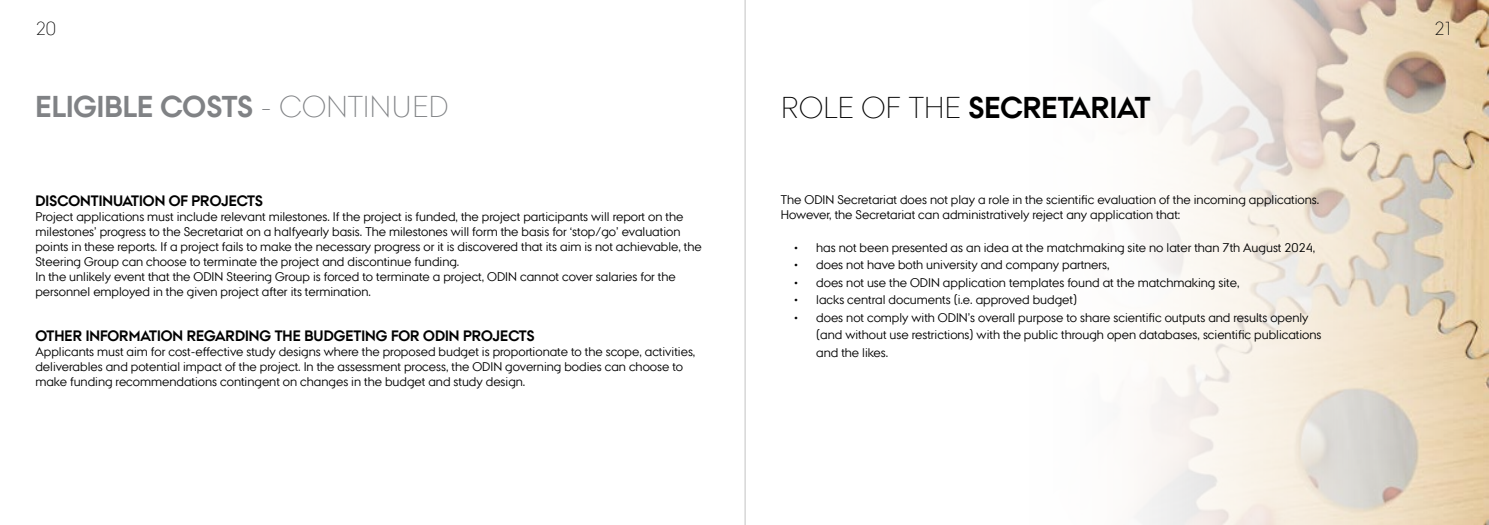
<style>
.page{position:relative;width:1489px;height:525px;background:#fff}
.page>*{position:absolute;margin:0;border:0;box-sizing:border-box;transform-origin:0 0}
.t1{font:700 30px "AU Passata";color:#808285}
.t2{font:700 30px "AU Passata";color:#000}
.t3{font:300 18.75px "AU Passata";color:#000}
.t4{font:700 15px "AU Passata";color:#000}
.t5{font:12.5px/15px "AU Passata";color:#000}
.s1{font-weight:300}
</style>
<div class="page">
<img style="left:745px;top:1px;width:743px;height:523px">
<hr style="left:744px;top:0;width:1px;height:524px;background:#000">
<h2 class="t3" style="left:35px;top:17px;width:22px">20</h2>
<h2 class="t3" style="left:1434px;top:17px;width:21px">21</h2>
<h1 class="t1" style="left:35px;top:89px;width:414px">ELIGIBLE COSTS <span class="s1">- CONTINUED</span></h1>
<h1 class="t2" style="left:781px;top:90px;width:371px"><span class="s1">ROLE OF THE</span> SECRETARIAT</h1>
<p class="t4" style="left:35px;top:192px;width:229px">DISCONTINUATION OF PROJECTS</p>
<p class="t5" style="left:35px;top:209px;width:668px">Project applications must include relevant milestones. If the project is funded, the project participants will report on the milestones’ progress to the Secretariat on a halfyearly basis. The milestones will form the basis for ‘stop/go’ evaluation points in these reports. If a project fails to make the necessary progress or it is discovered that its aim is not achievable, the Steering Group can choose to terminate the project and discontinue funding.<br>In the unlikely event that the ODIN Steering Group is forced to terminate a project, ODIN cannot cover salaries for the personnel employed in the given project after its termination.</p>
<p class="t4" style="left:35px;top:327px;width:500px">OTHER INFORMATION REGARDING THE BUDGETING FOR ODIN PROJECTS</p>
<p class="t5" style="left:35px;top:344px;width:661px">Applicants must aim for cost-effective study designs where the proposed budget is proportionate to the scope, activities, deliverables and potential impact of the project. In the assessment process, the ODIN governing bodies can choose to make funding recommendations contingent on changes in the budget and study design.</p>
<p class="t5" style="left:780px;top:192px;width:540px">The ODIN Secretariat does not play a role in the scientific evaluation of the incoming applications.<br>However, the Secretariat can administratively reject any application that:</p>
<p class="t5" style="left:793px;top:240px;width:523px">• has not been presented as an idea at the matchmaking site no later than 7th August 2024,</p>
<p class="t5" style="left:793px;top:257px;width:317px">• does not have both university and company partners,</p>
<p class="t5" style="left:793px;top:275px;width:447px">• does not use the ODIN application templates found at the matchmaking site,</p>
<p class="t5" style="left:793px;top:292px;width:285px">• lacks central documents (i.e. approved budget)</p>
<p class="t5" style="left:816px;top:308px;width:507px;line-height:17.5px;text-indent:-22px">• does not comply with ODIN’s overall purpose to share scientific outputs and results openly (and without use restrictions) with the public through open databases, scientific publications and the likes.</p>
</div>
